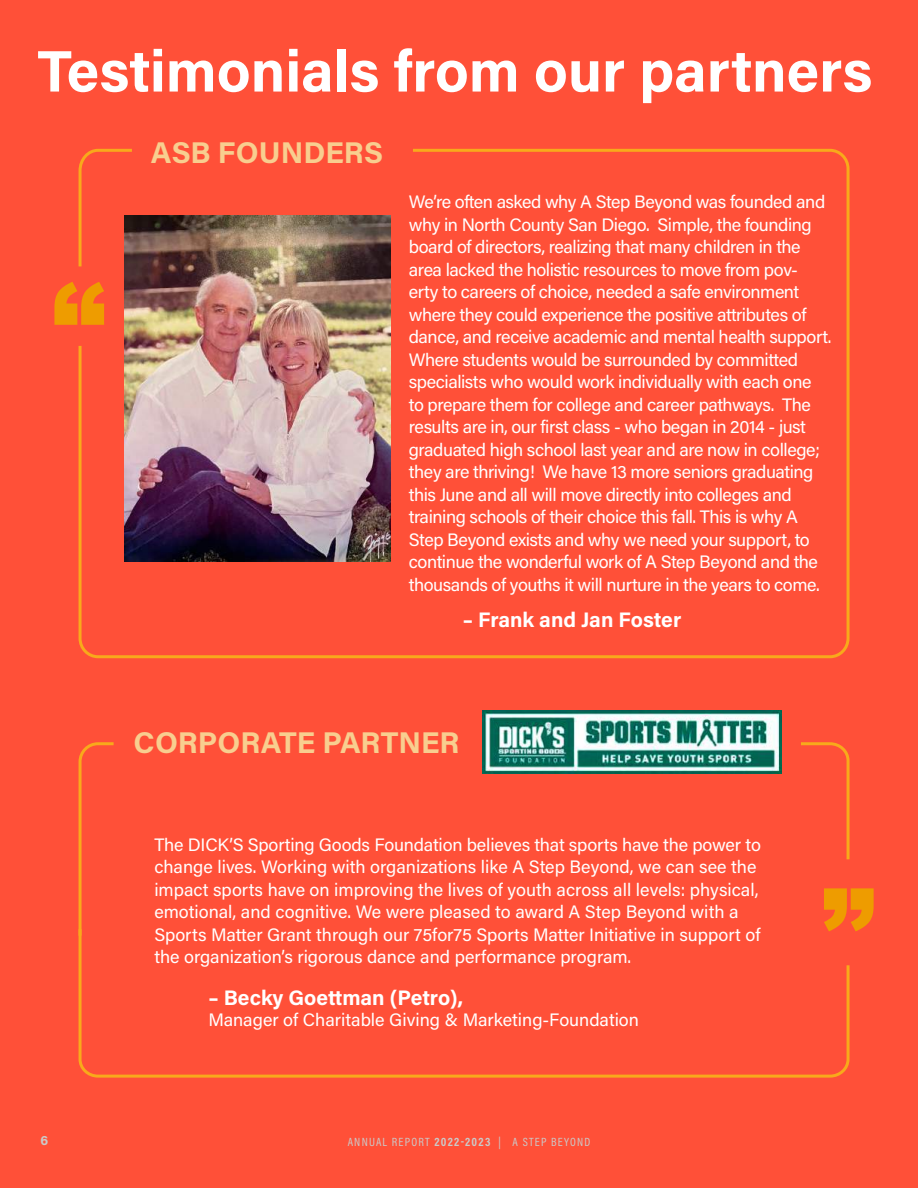
<style>
.page{position:relative;width:918px;height:1188px;background:#ff5038}
.page>*{position:absolute;margin:0;border:0;box-sizing:border-box;transform-origin:0 0}
.t1{font:900 108px "Arial";color:#ee9c00}
.t2{font:700 58.5px "Acumin Pro";color:#fff}
.t3{font:700 30px "Acumin Pro";color:#f8ce8f}
.t4{font:700 21px "Acumin Pro";color:#fff}
.t5{font:18px/22.5px "Acumin Pro";letter-spacing:-.025em;color:#fff}
.t6{font:18px/22.5px "Acumin Pro";color:#fff}
.t7{font:700 13.5px "Acumin Pro";color:#cbcac9}
.t8{font:12px "Acumin Pro Cond";letter-spacing:.1em;color:#cbcac9}
.s1{font-weight:700}
</style>
<div class="page">
<img style="left:78px;top:148px;width:772px;height:511px">
<img style="left:483px;top:710px;width:298px;height:63px">
<svg style="left:78px;top:742px;width:36px;height:184px"></svg>
<svg style="left:78px;top:926px;width:772px;height:152px"></svg>
<svg style="left:801px;top:742px;width:49px;height:118px"></svg>
<h2 class="t2" style="left:38px;top:30px;width:837px">Testimonials from our partners</h2>
<h1 class="t1" style="left:52px;top:243px;width:55px">“</h1>
<h3 class="t3" style="left:151px;top:132px;width:234px">ASB FOUNDERS</h3>
<p class="t5" style="left:409px;top:190px;width:424px">We’re often asked why A Step Beyond was founded and why in North County San Diego. Simple, the founding board of directors, realizing that many children in the area lacked the holistic resources to move from pov&shy;erty to careers of choice, needed a safe environment where they could experience the positive attributes of dance, and receive academic and mental health support.<br>Where students would be surrounded by committed specialists who would work individually with each one<br>to prepare them for college and career pathways. The results are in, our first class - who began in 2014 - just graduated high school last year and are now in college; they are thriving! We have 13 more seniors graduating this June and all will move directly into colleges and training schools of their choice this fall. This is why A Step Beyond exists and why we need your support, to continue the wonderful work of A Step Beyond and the thousands of youths it will nurture in the years to come.</p>
<p class="t4" style="left:463px;top:605px;width:220px">– Frank and Jan Foster</p>
<h3 class="t3" style="left:134px;top:721px;width:327px">CORPORATE PARTNER</h3>
<p class="t6" style="left:154px;top:833px;width:608px">The DICK’S Sporting Goods Foundation believes that sports have the power to change lives. Working with organizations like A Step Beyond, we can see the impact sports have on improving the lives of youth across all levels: physical, emotional, and cognitive. We were pleased to award A Step Beyond with a Sports Matter Grant through our 75for75 Sports Matter Initiative in support of the organization’s rigorous dance and performance program.</p>
<p class="t4" style="left:208px;top:983px;width:256px">– Becky Goettman (Petro),</p>
<p class="t6" style="left:208px;top:1008px;width:432px">Manager of Charitable Giving &amp; Marketing-Foundation</p>
<h1 class="t1" style="left:877px;top:970px;width:55px;rotate:-180deg">“</h1>
<p class="t7" style="left:40px;top:1131px;width:9px">6</p>
<p class="t8" style="left:348px;top:1134px;width:244px">ANNUAL REPORT <span class="s1">2022-2023</span> | A STEP BEYOND</p>
</div>
